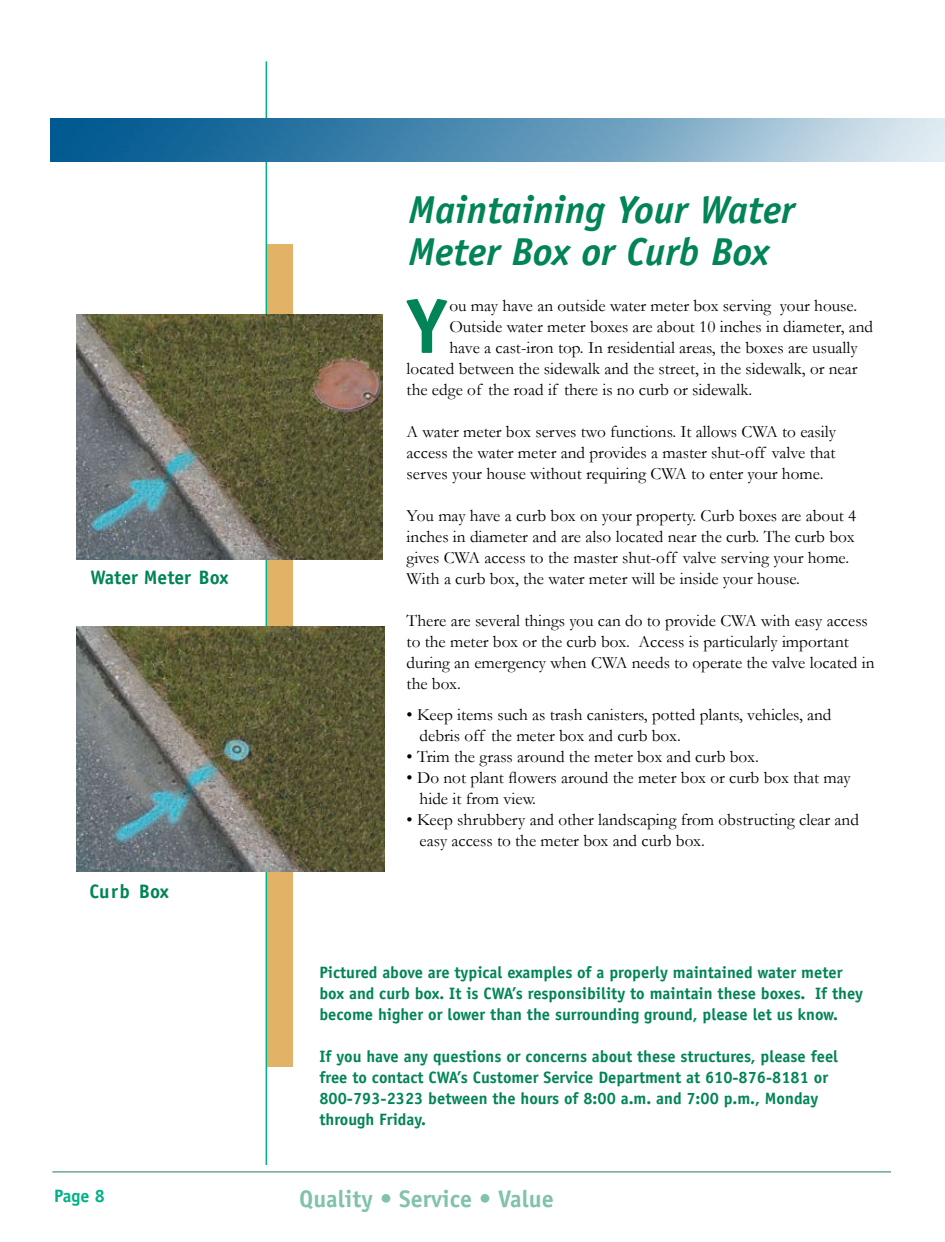
<style>
.page{position:relative;width:945px;height:1242px;background:#fff}
.page>*{position:absolute;margin:0;border:0;box-sizing:border-box;transform-origin:0 0}
.t1{font:700 77.7px "Officina Sans";color:#008458}
.t2{font:italic 700 39px/42px "Officina Sans";color:#008458}
.t3{font:700 24px "Officina Sans";color:#80c2ab}
.t4{font:700 19.5px "Officina Sans";color:#008458}
.t5{font:700 18px "Officina Sans";color:#00b287}
.t6{font:17.25px/21px "Garamond";color:#000}
.t7{font:700 16.5px/21px "Officina Sans";color:#008458}
</style>
<div class="page">
<div style="left:266px;top:244px;width:27px;height:823px;background:#e2b366"></div>
<hr style="left:266px;top:61px;width:1px;height:1104px;background:#00b287">
<img style="left:77px;top:627px;width:308px;height:244px">
<img style="left:76px;top:314px;width:306px;height:245px">
<hr style="left:52px;top:1171px;width:839px;height:2px;background:#71a496">
<img style="left:51px;top:118px;width:893px;height:44px">
<p class="t4" style="left:90px;top:565px;width:140px">Water Meter Box</p>
<p class="t4" style="left:89px;top:879px;width:81px">Curb Box</p>
<p class="t5" style="left:54px;top:1185px;width:52px">Page 8</p>
<h2 class="t2" style="left:408px;top:189px;width:388px">Maintaining Your Water<br>Meter Box or Curb Box</h2>
<h1 class="t1" style="left:407px;top:278px;width:42px">Y</h1>
<p class="t6" style="left:449px;top:295px;width:409px">ou may have an outside water meter box serving your house.</p>
<p class="t6" style="left:449px;top:316px;width:425px">Outside water meter boxes are about 10 inches in diameter, and</p>
<p class="t6" style="left:449px;top:337px;width:410px">have a cast-iron top. In residential areas, the boxes are usually</p>
<p class="t6" style="left:407px;top:358px;width:452px">located between the sidewalk and the street, in the sidewalk, or near</p>
<p class="t6" style="left:407px;top:379px;width:347px">the edge of the road if there is no curb or sidewalk.</p>
<p class="t6" style="left:407px;top:421px;width:431px;text-align:justify">A water meter box serves two functions. It allows CWA to easily access the water meter and provides a master shut-off valve that serves your house without requiring CWA to enter your home.</p>
<p class="t6" style="left:407px;top:505px;width:451px">You may have a curb box on your property. Curb boxes are about 4 inches in diameter and are also located near the curb. The curb box gives CWA access to the master shut-off valve serving your home.<br>With a curb box, the water meter will be inside your house.</p>
<p class="t6" style="left:407px;top:610px;width:470px">There are several things you can do to provide CWA with easy access to the meter box or the curb box. Access is particularly important during an emergency when CWA needs to operate the valve located in the box.</p>
<p class="t6" style="left:420px;top:704px;width:413px;text-indent:-13px">• Keep items such as trash canisters, potted plants, vehicles, and debris off the meter box and curb box.</p>
<p class="t6" style="left:407px;top:746px;width:354px">• Trim the grass around the meter box and curb box.</p>
<p class="t6" style="left:420px;top:767px;width:433px;text-indent:-13px">• Do not plant flowers around the meter box or curb box that may hide it from view.</p>
<p class="t6" style="left:420px;top:809px;width:441px;text-indent:-13px">• Keep shrubbery and other landscaping from obstructing clear and easy access to the meter box and curb box.</p>
<p class="t7" style="left:319px;top:962px;width:545px">Pictured above are typical examples of a properly maintained water meter box and curb box. It is CWA’s responsibility to maintain these boxes. If they become higher or lower than the surrounding ground, please let us know.</p>
<p class="t7" style="left:319px;top:1046px;width:520px">If you have any questions or concerns about these structures, please feel free to contact CWA’s Customer Service Department at 610-876-8181 or 800-793-2323 between the hours of 8:00 a.m. and 7:00 p.m., Monday through Friday.</p>
<h3 class="t3" style="left:299px;top:1184px;width:256px">Quality • Service • Value</h3>
</div>
